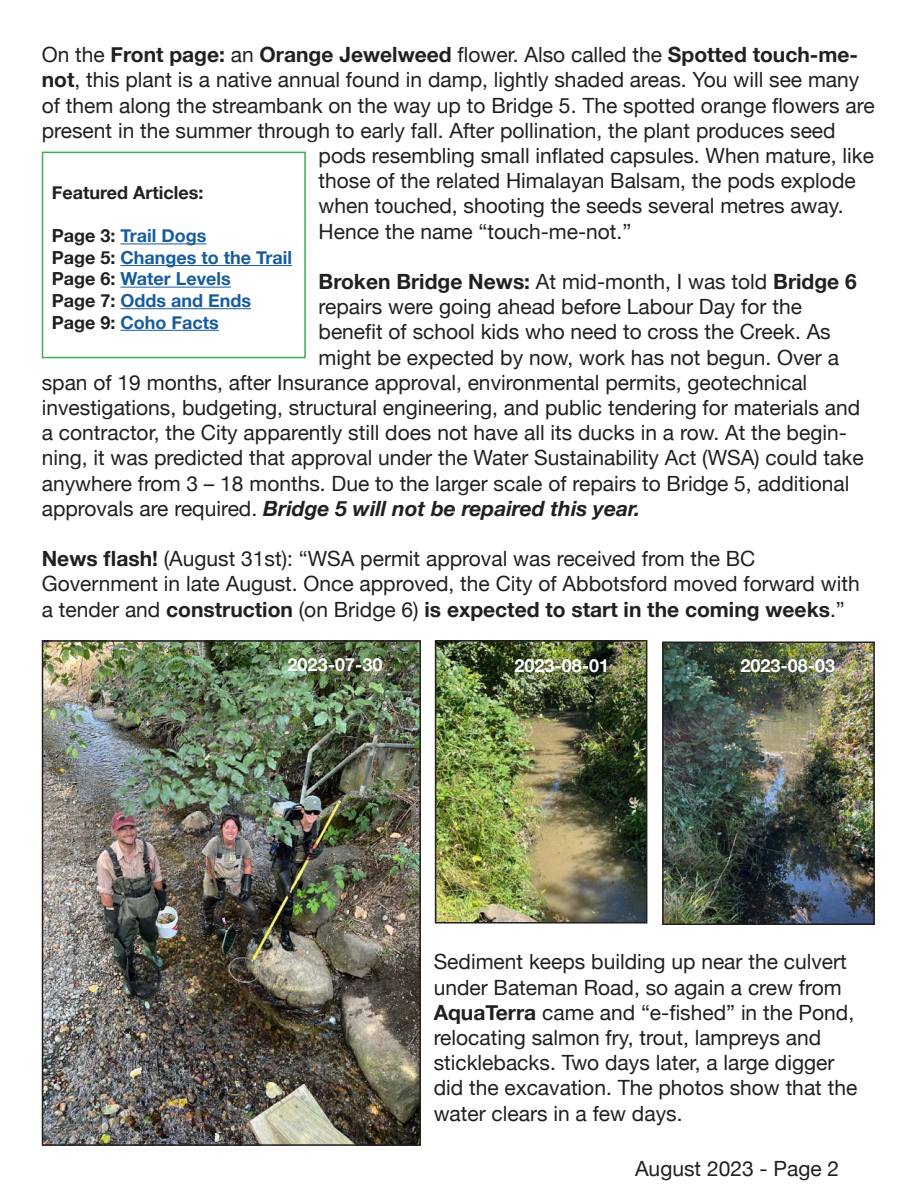
<style>
.page{position:relative;width:918px;height:1188px;background:#fff}
.page>*{position:absolute;margin:0;border:0;box-sizing:border-box;transform-origin:0 0}
.t1{font:21px/25.2px "Helvetica Neue";color:#231f20}
.t2{font:700 21px "Helvetica Neue";color:#231f20}
.t3{font:italic 700 21px "Helvetica Neue";color:#231f20}
.t4{font:700 18px/21.6px "Helvetica Neue";color:#175d9e}
.t5{font:700 18px "Helvetica Neue";color:#fff}
.t6{font:700 18px "Helvetica Neue";color:#231f20}
.s1{font-weight:400}
.s2{font-weight:700}
.s3{font-weight:400;font-style:normal}
.s4{color:#231f20}
</style>
<div class="page">
<img style="left:438px;top:643px;width:206px;height:278px">
<div style="left:435px;top:640px;width:212px;height:284px;border:2px solid #231f20"></div>
<img style="left:45px;top:643px;width:373px;height:500px">
<div style="left:42px;top:640px;width:379px;height:506px;border:2px solid #231f20"></div>
<img style="left:665px;top:645px;width:207px;height:277px">
<div style="left:662px;top:642px;width:213px;height:283px;border:2px solid #231f20"></div>
<hr style="left:120px;top:243px;width:86px;height:1px;background:#175d9e">
<hr style="left:120px;top:265px;width:172px;height:1px;background:#175d9e">
<hr style="left:120px;top:287px;width:111px;height:1px;background:#175d9e">
<hr style="left:120px;top:308px;width:131px;height:1px;background:#175d9e">
<hr style="left:120px;top:330px;width:99px;height:1px;background:#175d9e">
<div style="left:42px;top:152px;width:264px;height:206px;border:2px solid #40ae49"></div>
<p class="t2" style="left:42px;top:38px;width:818px"><span class="s1">On the</span> Front page: <span class="s1">an</span> Orange Jewelweed <span class="s1">flower. Also called the</span> Spotted touch-me-</p>
<p class="t1" style="left:42px;top:69px;width:819px"><span class="s2">not</span>, this plant is a native annual found in damp, lightly shaded areas. You will see many</p>
<p class="t1" style="left:42px;top:94px;width:834px">of them along the streambank on the way up to Bridge 5. The spotted orange flowers are</p>
<p class="t1" style="left:42px;top:119px;width:795px">present in the summer through to early fall. After pollination, the plant produces seed</p>
<p class="t1" style="left:319px;top:144px;width:557px">pods resembling small inflated capsules. When mature, like</p>
<p class="t1" style="left:319px;top:169px;width:539px">those of the related Himalayan Balsam, the pods explode</p>
<p class="t1" style="left:319px;top:195px;width:527px">when touched, shooting the seeds several metres away.</p>
<p class="t1" style="left:319px;top:220px;width:314px">Hence the name “touch-me-not.”</p>
<p class="t2" style="left:319px;top:265px;width:540px">Broken Bridge News: <span class="s1">At mid-month, I was told</span> Bridge 6</p>
<p class="t1" style="left:319px;top:295px;width:485px">repairs were going ahead before Labour Day for the</p>
<p class="t1" style="left:319px;top:321px;width:514px">benefit of school kids who need to cross the Creek. As</p>
<p class="t1" style="left:319px;top:346px;width:522px">might be expected by now, work has not begun. Over a</p>
<p class="t1" style="left:42px;top:371px;width:767px">span of 19 months, after Insurance approval, environmental permits, geotechnical</p>
<p class="t1" style="left:42px;top:396px;width:820px">investigations, budgeting, structural engineering, and public tendering for materials and</p>
<p class="t1" style="left:42px;top:421px;width:807px">a contractor, the City apparently still does not have all its ducks in a row. At the begin-</p>
<p class="t1" style="left:42px;top:447px;width:823px">ning, it was predicted that approval under the Water Sustainability Act (WSA) could take</p>
<p class="t1" style="left:42px;top:472px;width:809px">anywhere from 3 – 18 months. Due to the larger scale of repairs to Bridge 5, additional</p>
<p class="t3" style="left:42px;top:492px;width:600px"><span class="s3">approvals are required.</span> Bridge 5 will not be repaired this year.</p>
<p class="t1" style="left:42px;top:547px;width:819px"><span class="s2">News flash!</span> (August 31st): “WSA permit approval was received from the BC<br>Government in late August. Once approved, the City of Abbotsford moved forward with a tender and <span class="s2">construction</span> (on Bridge 6) <span class="s2">is expected to start in the coming weeks</span>.”</p>
<p class="t6" style="left:52px;top:178px;width:153px">Featured Articles:</p>
<p class="t4" style="left:52px;top:225px;width:242px"><span class="s4">Page 3:</span> Trail Dogs<br><span class="s4">Page 5:</span> Changes to the Trail<br><span class="s4">Page 6:</span> Water Levels<br><span class="s4">Page 7:</span> Odds and Ends<br><span class="s4">Page 9:</span> Coho Facts</p>
<p class="t5" style="left:288px;top:650px;width:96px">2023-07-30</p>
<p class="t5" style="left:515px;top:651px;width:96px">2023-08-01</p>
<p class="t5" style="left:740px;top:651px;width:96px">2023-08-03</p>
<p class="t1" style="left:434px;top:951px;width:425px">Sediment keeps building up near the culvert under Bateman Road, so again a crew from <span class="s2">AquaTerra</span> came and “e-fished” in the Pond, relocating salmon fry, trout, lampreys and sticklebacks. Two days later, a large digger did the excavation. The photos show that the water clears in a few days.</p>
<p class="t1" style="left:635px;top:1157px;width:206px">August 2023 - Page 2</p>
</div>
